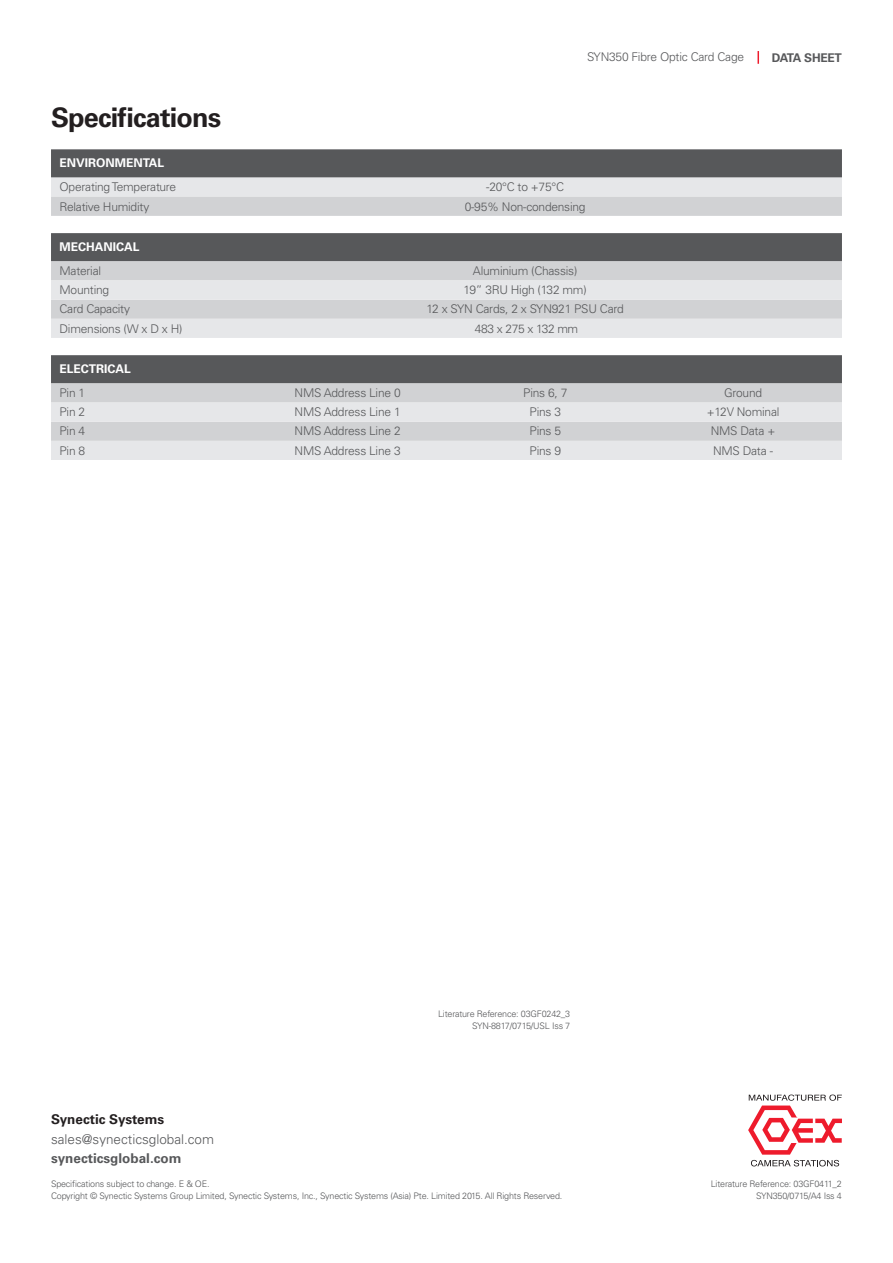
<style>
.page{position:relative;width:893px;height:1263px;background:#fff}
.page>*{position:absolute;margin:0;border:0;box-sizing:border-box;transform-origin:0 0}
.t1{font:700 27px "Univers";letter-spacing:-.03em;color:#231f20}
.t2{font:300 13.5px "Univers";color:#57585a}
.t3{font:700 13.5px "Univers";color:#57585a}
.t4{font:700 13.5px "Univers";color:#231f20}
.t5{font:300 12px "Univers";letter-spacing:-.02em;color:#57585a}
.t6{font:700 12px "Univers";color:#fff}
.t7{font:700 12px "Univers";letter-spacing:-.02em;color:#57585a}
.t8{font:300 9px/12px "Univers";letter-spacing:-.02em;color:#57585a;text-align:right}
</style>
<div class="page">
<svg style="left:757px;top:51px;width:2px;height:13px"></svg>
<svg style="left:51px;top:149px;width:791px;height:67px;background:#a4a5a7"></svg>
<div style="left:51px;top:233px;width:791px;height:28px;background:#57585a"></div>
<div style="left:51px;top:261px;width:791px;height:19px;background:#d1d2d4"></div>
<svg style="left:51px;top:280px;width:791px;height:58px;background:#dfe0e2"></svg>
<div style="left:51px;top:355px;width:791px;height:28px;background:#57585a"></div>
<svg style="left:51px;top:383px;width:791px;height:20px;background:#d1d2d4"></svg>
<svg style="left:51px;top:403px;width:791px;height:57px;background:#dfe0e2"></svg>
<svg style="left:748px;top:1094px;width:94px;height:72px"></svg>
<h1 class="t1" style="left:51px;top:101px;width:172px">Specifications</h1>
<p class="t5" style="left:587px;top:50px;width:158px">SYN350 Fibre Optic Card Cage</p>
<p class="t7" style="left:772px;top:50px;width:72px">DATA SHEET</p>
<p class="t6" style="left:60px;top:156px;width:106px">ENVIRONMENTAL</p>
<p class="t5" style="left:60px;top:180px;width:118px">Operating Temperature</p>
<p class="t5" style="left:486px;top:180px;width:79px">-20°C to +75°C</p>
<p class="t5" style="left:60px;top:199px;width:91px">Relative Humidity</p>
<p class="t5" style="left:465px;top:199px;width:122px">0-95% Non-condensing</p>
<p class="t6" style="left:60px;top:239px;width:82px">MECHANICAL</p>
<p class="t5" style="left:60px;top:264px;width:43px">Material</p>
<p class="t5" style="left:473px;top:264px;width:106px">Aluminium (Chassis)</p>
<p class="t5" style="left:60px;top:283px;width:51px">Mounting</p>
<p class="t5" style="left:464px;top:283px;width:125px">19” 3RU High (132 mm)</p>
<p class="t5" style="left:60px;top:302px;width:72px">Card Capacity</p>
<p class="t5" style="left:426px;top:302px;width:199px">12 x SYN Cards, 2 x SYN921 PSU Card</p>
<p class="t5" style="left:60px;top:321px;width:124px">Dimensions (W x D x H)</p>
<p class="t5" style="left:475px;top:321px;width:105px">483 x 275 x 132 mm</p>
<p class="t6" style="left:60px;top:361px;width:73px">ELECTRICAL</p>
<p class="t5" style="left:60px;top:386px;width:27px">Pin 1</p>
<p class="t5" style="left:295px;top:386px;width:108px">NMS Address Line 0</p>
<p class="t5" style="left:523px;top:386px;width:46px">Pins 6, 7</p>
<p class="t5" style="left:724px;top:386px;width:40px">Ground</p>
<p class="t5" style="left:60px;top:405px;width:27px">Pin 2</p>
<p class="t5" style="left:295px;top:405px;width:108px">NMS Address Line 1</p>
<p class="t5" style="left:530px;top:405px;width:33px">Pins 3</p>
<p class="t5" style="left:707px;top:405px;width:74px">+12V Nominal</p>
<p class="t5" style="left:60px;top:424px;width:27px">Pin 4</p>
<p class="t5" style="left:295px;top:424px;width:108px">NMS Address Line 2</p>
<p class="t5" style="left:530px;top:424px;width:33px">Pins 5</p>
<p class="t5" style="left:711px;top:424px;width:66px">NMS Data +</p>
<p class="t5" style="left:60px;top:443px;width:27px">Pin 8</p>
<p class="t5" style="left:295px;top:443px;width:108px">NMS Address Line 3</p>
<p class="t5" style="left:530px;top:443px;width:33px">Pins 9</p>
<p class="t5" style="left:713px;top:443px;width:62px">NMS Data -</p>
<p class="t8" style="left:438px;top:1008px;width:134px">Literature Reference: 03GF0242_3<br>SYN-8817/0715/USL Iss 7</p>
<p class="t4" style="left:51px;top:1111px;width:115px">Synectic Systems</p>
<p class="t2" style="left:51px;top:1130px;width:165px">sales@synecticsglobal.com</p>
<p class="t3" style="left:51px;top:1150px;width:132px">synecticsglobal.com</p>
<p class="t8" style="left:51px;top:1178px;width:513px;text-align:left">Specifications subject to change. E &amp; OE.<br>Copyright © Synectic Systems Group Limited, Synectic Systems, Inc., Synectic Systems (Asia) Pte. Limited 2015. All Rights Reserved.</p>
<p class="t8" style="left:711px;top:1178px;width:133px">Literature Reference: 03GF0411_2<br>SYN350/0715/A4 Iss 4</p>
</div>
